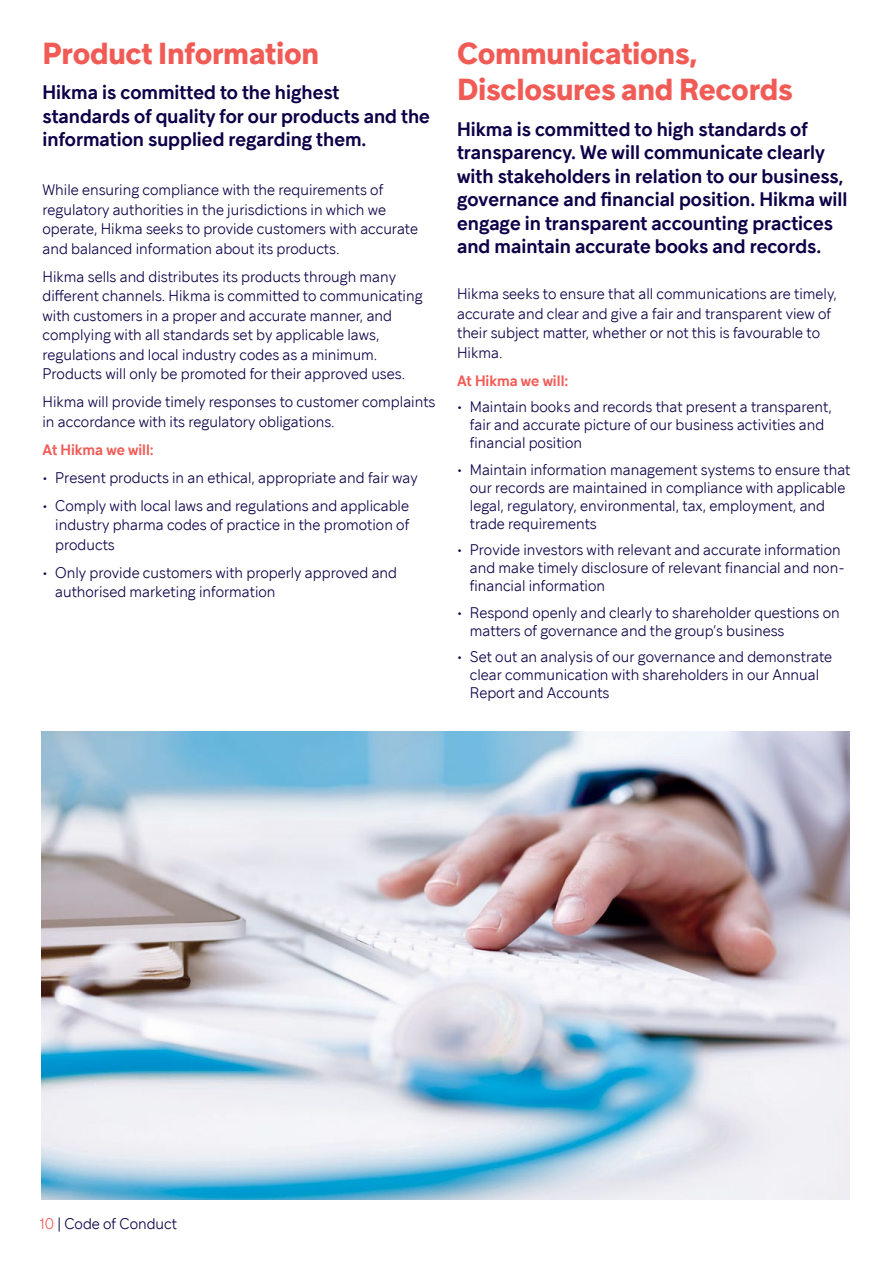
<style>
.page{position:relative;width:893px;height:1263px;background:#fff}
.page>*{position:absolute;margin:0;border:0;box-sizing:border-box;transform-origin:0 0}
.t1{font:700 30px/36px "Guillon";letter-spacing:-.01em;color:#f15b55}
.t2{font:600 19.5px/23.4px "Guillon";color:#0e0048}
.t3{font:300 15px/19.5px "Guillon";color:#0e0048}
.t4{font:600 15px "Guillon";color:#f15b55}
.s1{color:#f15b55}
</style>
<div class="page">
<img style="left:42px;top:731px;width:808px;height:468px">
<h1 class="t1" style="left:43px;top:34px;width:278px">Product Information</h1>
<h2 class="t2" style="left:43px;top:80px;width:389px">Hikma is committed to the highest standards of quality for our products and the information supplied regarding them.</h2>
<p class="t3" style="left:43px;top:180px;width:377px">While ensuring compliance with the requirements of regulatory authorities in the jurisdictions in which we operate, Hikma seeks to provide customers with accurate and balanced information about its products.</p>
<p class="t3" style="left:43px;top:267px;width:382px">Hikma sells and distributes its products through many different channels. Hikma is committed to communicating with customers in a proper and accurate manner, and complying with all standards set by applicable laws, regulations and local industry codes as a minimum.<br>Products will only be promoted for their approved uses.</p>
<p class="t3" style="left:43px;top:392px;width:394px">Hikma will provide timely responses to customer complaints in accordance with its regulatory obligations.</p>
<p class="t4" style="left:43px;top:440px;width:113px">At Hikma we will:</p>
<p class="t3" style="left:43px;top:468px;width:377px">• Present products in an ethical, appropriate and fair way</p>
<p class="t3" style="left:55px;top:496px;width:355px;text-align:justify;text-indent:-13px">• Comply with local laws and regulations and applicable industry pharma codes of practice in the promotion of products</p>
<p class="t3" style="left:55px;top:563px;width:343px;text-indent:-13px">• Only provide customers with properly approved and authorised marketing information</p>
<h1 class="t1" style="left:457px;top:34px;width:337px">Communications,<br>Disclosures and Records</h1>
<p class="t2" style="left:457px;top:117px;width:392px">Hikma is committed to high standards of transparency. We will communicate clearly with stakeholders in relation to our business, governance and financial position. Hikma will engage in transparent accounting practices and maintain accurate books and records.</p>
<p class="t3" style="left:457px;top:284px;width:381px">Hikma seeks to ensure that all communications are timely, accurate and clear and give a fair and transparent view of their subject matter, whether or not this is favourable to Hikma.</p>
<p class="t4" style="left:457px;top:371px;width:113px">At Hikma we will:</p>
<p class="t3" style="left:470px;top:397px;width:363px;line-height:18px;text-indent:-13px">• Maintain books and records that present a transparent, fair and accurate picture of our business activities and financial position</p>
<p class="t3" style="left:470px;top:460px;width:382px;line-height:18px;text-indent:-13px">• Maintain information management systems to ensure that our records are maintained in compliance with applicable legal, regulatory, environmental, tax, employment, and trade requirements</p>
<p class="t3" style="left:470px;top:540px;width:376px;line-height:18px;text-indent:-13px">• Provide investors with relevant and accurate information and make timely disclosure of relevant financial and non&shy;financial information</p>
<p class="t3" style="left:470px;top:603px;width:371px;line-height:18px;text-indent:-13px">• Respond openly and clearly to shareholder questions on matters of governance and the group’s business</p>
<p class="t3" style="left:470px;top:647px;width:364px;line-height:18px;text-indent:-13px">• Set out an analysis of our governance and demonstrate clear communication with shareholders in our Annual<br>Report and Accounts</p>
<p class="t3" style="left:40px;top:1214px;width:139px"><span class="s1">10</span> | Code of Conduct</p>
</div>
